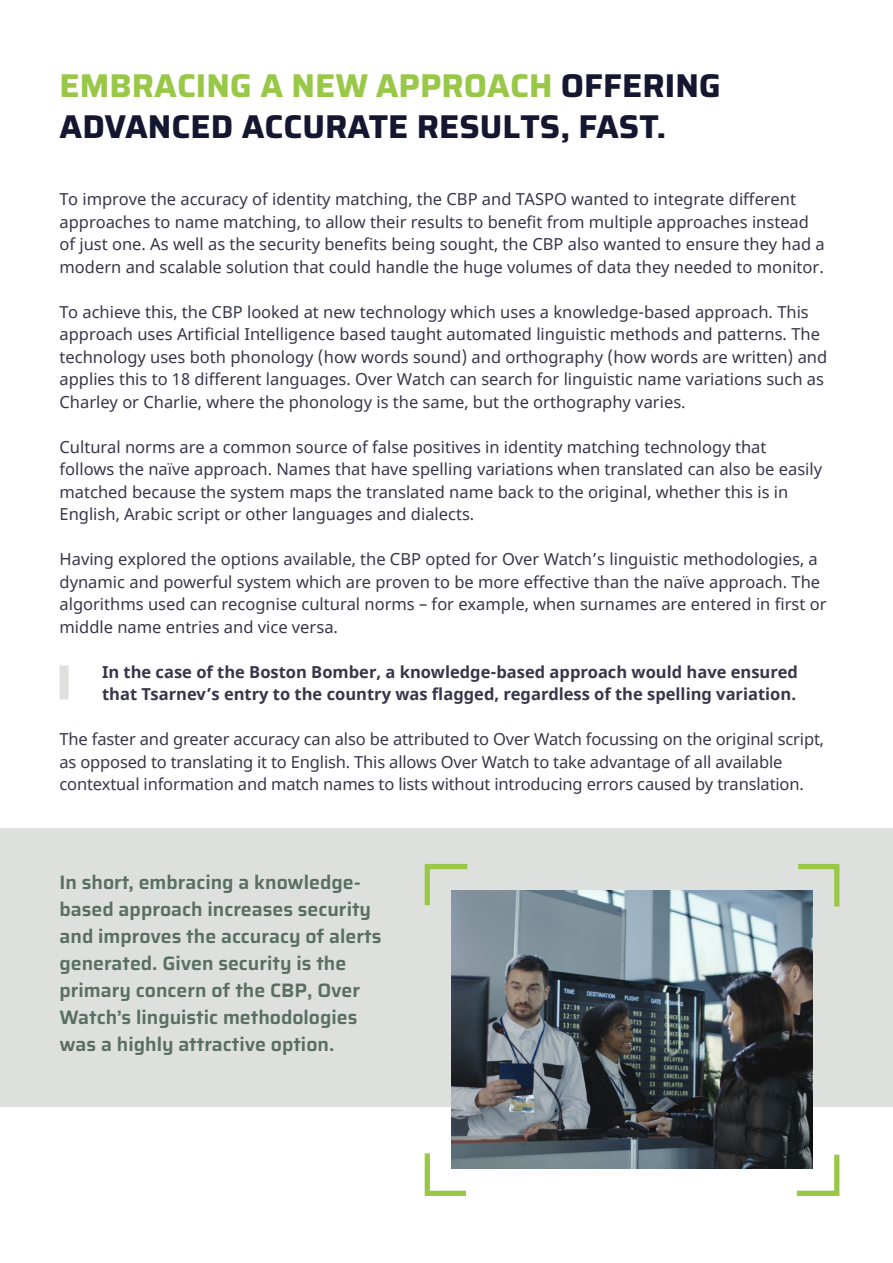
<style>
.page{position:relative;width:893px;height:1263px;background:#fff}
.page>*{position:absolute;margin:0;border:0;box-sizing:border-box;transform-origin:0 0}
.t1{font:700 33px/40.5px "Saira";color:#151730}
.t2{font:600 19.5px/27px "Saira";color:#596f62}
.t3{font:16.5px/22.5px "Noto Sans";color:#37364a}
.t4{font:700 16.5px/22.5px "Noto Sans";color:#37364a}
.s1{color:#99c848}
</style>
<div class="page">
<div style="left:0;top:828px;width:893px;height:278px;background:#dee0dd"></div>
<img style="left:452px;top:891px;width:361px;height:277px">
<svg style="left:425px;top:864px;width:42px;height:41px"></svg>
<svg style="left:797px;top:1155px;width:42px;height:41px"></svg>
<svg style="left:798px;top:864px;width:41px;height:42px"></svg>
<svg style="left:425px;top:1153px;width:41px;height:43px"></svg>
<div style="left:60px;top:665px;width:9px;height:34px;background:#dee0dd"></div>
<p class="t1" style="left:60px;top:65px;width:663px"><span class="s1">EMBRACING A NEW APPROACH</span> OFFERING<br>ADVANCED ACCURATE RESULTS, FAST.</p>
<p class="t3" style="left:60px;top:188px;width:767px">To improve the accuracy of identity matching, the CBP and TASPO wanted to integrate different approaches to name matching, to allow their results to benefit from multiple approaches instead of just one. As well as the security benefits being sought, the CBP also wanted to ensure they had a modern and scalable solution that could handle the huge volumes of data they needed to monitor.</p>
<p class="t3" style="left:60px;top:301px;width:769px">To achieve this, the CBP looked at new technology which uses a knowledge-based approach. This approach uses Artificial Intelligence based taught automated linguistic methods and patterns. The technology uses both phonology (how words sound) and orthography (how words are written) and applies this to 18 different languages. Over Watch can search for linguistic name variations such as Charley or Charlie, where the phonology is the same, but the orthography varies.</p>
<p class="t3" style="left:60px;top:436px;width:764px">Cultural norms are a common source of false positives in identity matching technology that follows the naïve approach. Names that have spelling variations when translated can also be easily matched because the system maps the translated name back to the original, whether this is in English, Arabic script or other languages and dialects.</p>
<p class="t3" style="left:60px;top:548px;width:768px">Having explored the options available, the CBP opted for Over Watch’s linguistic methodologies, a dynamic and powerful system which are proven to be more effective than the naïve approach. The algorithms used can recognise cultural norms – for example, when surnames are entered in first or middle name entries and vice versa.</p>
<p class="t4" style="left:102px;top:661px;width:697px">In the case of the Boston Bomber, a knowledge-based approach would have ensured that Tsarnev’s entry to the country was flagged, regardless of the spelling variation.</p>
<p class="t3" style="left:60px;top:728px;width:766px">The faster and greater accuracy can also be attributed to Over Watch focussing on the original script, as opposed to translating it to English. This allows Over Watch to take advantage of all available contextual information and match names to lists without introducing errors caused by translation.</p>
<p class="t2" style="left:60px;top:869px;width:323px">In short, embracing a knowledge&shy;based approach increases security and improves the accuracy of alerts generated. Given security is the primary concern of the CBP, Over Watch’s linguistic methodologies was a highly attractive option.</p>
</div>
